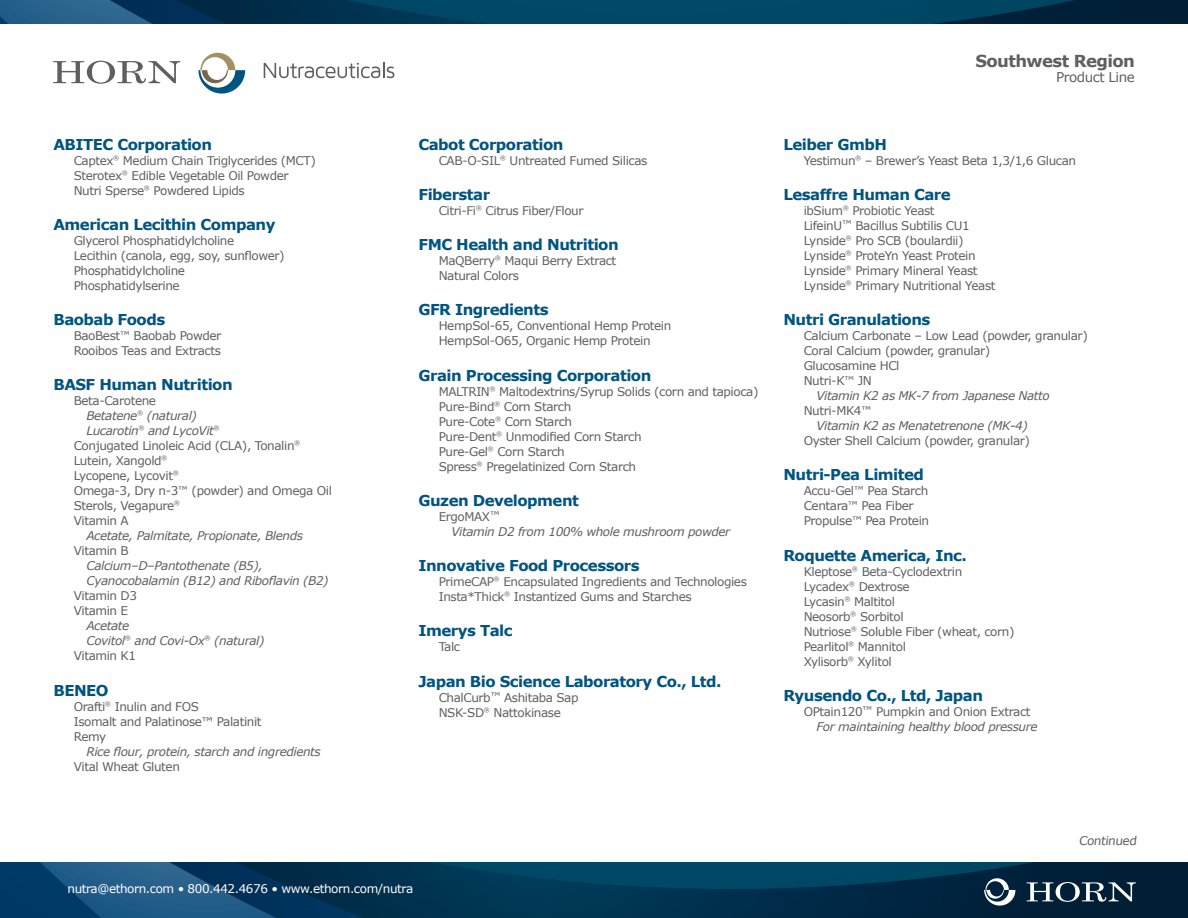
<style>
.page{position:relative;width:1188px;height:918px;background:#fff}
.page>*{position:absolute;margin:0;border:0;box-sizing:border-box;transform-origin:0 0}
.Body{font:700 16.5px "Verdana";letter-spacing:-.035em;color:#5f5f62}
.Head{font:700 15px "Verdana";letter-spacing:-.035em;color:#005480}
.Body-2{font:13.5px "Verdana";letter-spacing:-.035em;color:#5f5f62}
.Body-3{font:12px "Verdana";letter-spacing:-.035em;color:#5f5f62}
.Body_Italic{font:italic 12px "Verdana";letter-spacing:-.035em;color:#5f5f62}
.Body-4{font:12px "Verdana";letter-spacing:-.035em;color:#5f6062}
.Body-5{font:12px "Verdana";letter-spacing:-.035em;color:#fff}
.s1{font-size:10.5px}
</style>
<div class="page">
<svg style="left:497px;top:863px;width:691px;height:55px;background:#00314e"></svg>
<svg style="left:0;top:863px;width:497px;height:55px;background:#0a4065"></svg>
<svg style="left:0;top:0;width:1188px;height:24px;background:#043e5e"></svg>
<svg style="left:1027px;top:882px;width:109px;height:20px"></svg>
<svg style="left:984px;top:878px;width:31px;height:28px"></svg>
<svg style="left:53px;top:61px;width:127px;height:23px"></svg>
<svg style="left:264px;top:62px;width:130px;height:16px"></svg>
<svg style="left:198px;top:53px;width:47px;height:41px"></svg>
<p class="Head" style="left:53px;top:135px;width:160px">ABITEC Corporation</p>
<p class="Body-3" style="left:74px;top:153px;width:244px">Captex<sup>®</sup> Medium Chain Triglycerides (MCT)</p>
<p class="Body-3" style="left:74px;top:168px;width:216px">Sterotex<sup>®</sup> Edible Vegetable Oil Powder</p>
<p class="Body-3" style="left:74px;top:183px;width:173px">Nutri Sperse<sup>®</sup> Powdered Lipids</p>
<p class="Head" style="left:53px;top:215px;width:224px">American Lecithin Company</p>
<p class="Body-3" style="left:74px;top:233px;width:162px">Glycerol Phosphatidylcholine</p>
<p class="Body-3" style="left:74px;top:248px;width:213px">Lecithin (canola, egg, soy, sunflower)</p>
<p class="Body-3" style="left:74px;top:263px;width:113px">Phosphatidylcholine</p>
<p class="Body-3" style="left:74px;top:278px;width:107px">Phosphatidylserine</p>
<p class="Head" style="left:53px;top:310px;width:113px">Baobab Foods</p>
<p class="Body-3" style="left:74px;top:328px;width:149px">BaoBest<span class="s1">™</span> Baobab Powder</p>
<p class="Body-3" style="left:74px;top:343px;width:149px">Rooibos Teas and Extracts</p>
<p class="Head" style="left:53px;top:375px;width:181px">BASF Human Nutrition</p>
<p class="Body-3" style="left:74px;top:393px;width:84px">Beta-Carotene</p>
<p class="Body_Italic" style="left:86px;top:408px;width:112px">Betatene<sup>®</sup> (natural)</p>
<p class="Body_Italic" style="left:86px;top:423px;width:135px">Lucarotin<sup>®</sup> and LycoVit<sup>®</sup></p>
<p class="Body-3" style="left:74px;top:438px;width:228px">Conjugated Linoleic Acid (CLA), Tonalin<sup>®</sup></p>
<p class="Body-3" style="left:74px;top:453px;width:95px">Lutein, Xangold<sup>®</sup></p>
<p class="Body-3" style="left:74px;top:468px;width:107px">Lycopene, Lycovit<sup>®</sup></p>
<p class="Body-3" style="left:74px;top:483px;width:260px">Omega-3, Dry n-3<span class="s1">™</span> (powder) and Omega Oil</p>
<p class="Body-3" style="left:74px;top:498px;width:108px">Sterols, Vegapure<sup>®</sup></p>
<p class="Body-3" style="left:74px;top:513px;width:57px">Vitamin A</p>
<p class="Body_Italic" style="left:86px;top:528px;width:218px">Acetate, Palmitate, Propionate, Blends</p>
<p class="Body-3" style="left:74px;top:543px;width:57px">Vitamin B</p>
<p class="Body_Italic" style="left:86px;top:558px;width:178px">Calcium–D–Pantothenate (B5),</p>
<p class="Body_Italic" style="left:86px;top:573px;width:244px">Cyanocobalamin (B12) and Riboflavin (B2)</p>
<p class="Body-3" style="left:74px;top:588px;width:65px">Vitamin D3</p>
<p class="Body-3" style="left:74px;top:603px;width:56px">Vitamin E</p>
<p class="Body_Italic" style="left:86px;top:618px;width:44px">Acetate</p>
<p class="Body_Italic" style="left:86px;top:633px;width:180px">Covitol<sup>®</sup> and Covi-Ox<sup>®</sup> (natural)</p>
<p class="Body-3" style="left:74px;top:648px;width:64px">Vitamin K1</p>
<p class="Head" style="left:53px;top:681px;width:57px">BENEO</p>
<p class="Body-3" style="left:74px;top:699px;width:127px">Orafti<sup>®</sup> Inulin and FOS</p>
<p class="Body-3" style="left:74px;top:714px;width:189px">Isomalt and Palatinose™ Palatinit</p>
<p class="Body-3" style="left:74px;top:729px;width:34px">Remy</p>
<p class="Body_Italic" style="left:86px;top:744px;width:236px">Rice flour, protein, starch and ingredients</p>
<p class="Body-3" style="left:74px;top:759px;width:108px">Vital Wheat Gluten</p>
<p class="Head" style="left:418px;top:135px;width:147px">Cabot Corporation</p>
<p class="Body-3" style="left:439px;top:153px;width:210px">CAB-O-SIL<sup>®</sup> Untreated Fumed Silicas</p>
<p class="Head" style="left:418px;top:185px;width:73px">Fiberstar</p>
<p class="Body-4" style="left:439px;top:203px;width:146px">Citri-Fi<sup>®</sup> Citrus Fiber/Flour</p>
<p class="Head" style="left:418px;top:235px;width:202px">FMC Health and Nutrition</p>
<p class="Body-3" style="left:439px;top:253px;width:179px">MaQBerry<sup>®</sup> Maqui Berry Extract</p>
<p class="Body-3" style="left:439px;top:268px;width:82px">Natural Colors</p>
<p class="Head" style="left:418px;top:300px;width:132px">GFR Ingredients</p>
<p class="Body-3" style="left:439px;top:318px;width:234px">HempSol-65, Conventional Hemp Protein</p>
<p class="Body-3" style="left:439px;top:333px;width:213px">HempSol-O65, Organic Hemp Protein</p>
<p class="Head" style="left:418px;top:366px;width:234px">Grain Processing Corporation</p>
<p class="Body-3" style="left:439px;top:384px;width:321px">MALTRIN<sup>®</sup> Maltodextrins/Syrup Solids (corn and tapioca)</p>
<p class="Body-3" style="left:439px;top:399px;width:134px">Pure-Bind<sup>®</sup> Corn Starch</p>
<p class="Body-3" style="left:439px;top:414px;width:135px">Pure-Cote<sup>®</sup> Corn Starch</p>
<p class="Body-3" style="left:439px;top:429px;width:204px">Pure-Dent<sup>®</sup> Unmodified Corn Starch</p>
<p class="Body-3" style="left:439px;top:444px;width:128px">Pure-Gel<sup>®</sup> Corn Starch</p>
<p class="Body-3" style="left:439px;top:459px;width:199px">Spress<sup>®</sup> Pregelatinized Corn Starch</p>
<p class="Head" style="left:418px;top:491px;width:162px">Guzen Development</p>
<p class="Body-3" style="left:439px;top:509px;width:63px">ErgoMAX<span class="s1">™</span></p>
<p class="Body_Italic" style="left:451px;top:524px;width:280px">Vitamin D2 from 100% whole mushroom powder</p>
<p class="Head" style="left:418px;top:556px;width:223px">Innovative Food Processors</p>
<p class="Body-4" style="left:439px;top:574px;width:310px">PrimeCAP<sup>®</sup> Encapsulated Ingredients and Technologies</p>
<p class="Body-4" style="left:439px;top:589px;width:255px">Insta*Thick<sup>®</sup> Instantized Gums and Starches</p>
<p class="Head" style="left:418px;top:621px;width:96px">Imerys Talc</p>
<p class="Body-3" style="left:439px;top:639px;width:23px">Talc</p>
<p class="Head" style="left:418px;top:672px;width:305px">Japan Bio Science Laboratory Co., Ltd.</p>
<p class="Body-3" style="left:439px;top:690px;width:141px">ChalCurb<span class="s1">™</span> Ashitaba Sap</p>
<p class="Body-3" style="left:439px;top:705px;width:124px">NSK-SD<sup>®</sup> Nattokinase</p>
<p class="Body-5" style="left:68px;top:881px;width:347px">nutra@ethorn.com • 800.442.4676 • www.ethorn.com/nutra</p>
<p class="Body" style="left:975px;top:50px;width:161px">Southwest Region</p>
<p class="Body-2" style="left:1056px;top:68px;width:80px">Product Line</p>
<p class="Head" style="left:783px;top:135px;width:105px">Leiber GmbH</p>
<p class="Body-3" style="left:804px;top:153px;width:274px">Yestimun<sup>®</sup> – Brewer’s Yeast Beta 1,3/1,6 Glucan</p>
<p class="Head" style="left:783px;top:185px;width:169px">Lesaffre Human Care</p>
<p class="Body-3" style="left:804px;top:203px;width:132px">ibSium<sup>®</sup> Probiotic Yeast</p>
<p class="Body-3" style="left:804px;top:218px;width:168px">LifeinU<span class="s1">™</span> Bacillus Subtilis CU1</p>
<p class="Body-3" style="left:804px;top:233px;width:161px">Lynside<sup>®</sup> Pro SCB (boulardii)</p>
<p class="Body-3" style="left:804px;top:248px;width:174px">Lynside<sup>®</sup> ProteYn Yeast Protein</p>
<p class="Body-3" style="left:804px;top:263px;width:175px">Lynside<sup>®</sup> Primary Mineral Yeast</p>
<p class="Body-3" style="left:804px;top:278px;width:193px">Lynside<sup>®</sup> Primary Nutritional Yeast</p>
<p class="Head" style="left:783px;top:310px;width:149px">Nutri Granulations</p>
<p class="Body-3" style="left:804px;top:328px;width:286px">Calcium Carbonate – Low Lead (powder, granular)</p>
<p class="Body-3" style="left:804px;top:343px;width:188px">Coral Calcium (powder, granular)</p>
<p class="Body-3" style="left:804px;top:358px;width:97px">Glucosamine HCl</p>
<p class="Body-3" style="left:804px;top:373px;width:70px">Nutri-K<span class="s1">™</span> JN</p>
<p class="Body_Italic" style="left:816px;top:388px;width:235px">Vitamin K2 as MK-7 from Japanese Natto</p>
<p class="Body-3" style="left:804px;top:403px;width:69px">Nutri-MK4<span class="s1">™</span></p>
<p class="Body_Italic" style="left:816px;top:418px;width:213px">Vitamin K2 as Menatetrenone (MK-4)</p>
<p class="Body-3" style="left:804px;top:433px;width:228px">Oyster Shell Calcium (powder, granular)</p>
<p class="Head" style="left:783px;top:465px;width:142px">Nutri-Pea Limited</p>
<p class="Body-3" style="left:804px;top:483px;width:126px">Accu-Gel<span class="s1">™</span> Pea Starch</p>
<p class="Body-3" style="left:804px;top:498px;width:112px">Centara<span class="s1">™</span> Pea Fiber</p>
<p class="Body-3" style="left:804px;top:513px;width:127px">Propulse<span class="s1">™</span> Pea Protein</p>
<p class="Head" style="left:783px;top:546px;width:185px">Roquette America, Inc.</p>
<p class="Body-3" style="left:804px;top:564px;width:160px">Kleptose<sup>®</sup> Beta-Cyclodextrin</p>
<p class="Body-3" style="left:804px;top:579px;width:108px">Lycadex<sup>®</sup> Dextrose</p>
<p class="Body-3" style="left:804px;top:594px;width:93px">Lycasin<sup>®</sup> Maltitol</p>
<p class="Body-3" style="left:804px;top:609px;width:102px">Neosorb<sup>®</sup> Sorbitol</p>
<p class="Body-3" style="left:804px;top:624px;width:212px">Nutriose<sup>®</sup> Soluble Fiber (wheat, corn)</p>
<p class="Body-3" style="left:804px;top:639px;width:104px">Pearlitol<sup>®</sup> Mannitol</p>
<p class="Body-3" style="left:804px;top:654px;width:90px">Xylisorb<sup>®</sup> Xylitol</p>
<p class="Head" style="left:783px;top:686px;width:201px">Ryusendo Co., Ltd, Japan</p>
<p class="Body-3" style="left:804px;top:704px;width:228px">OPtain120<span class="s1">™</span> Pumpkin and Onion Extract</p>
<p class="Body_Italic" style="left:816px;top:719px;width:223px">For maintaining healthy blood pressure</p>
<p class="Body-3" style="left:1079px;top:833px;width:61px">Continued</p>
</div>
